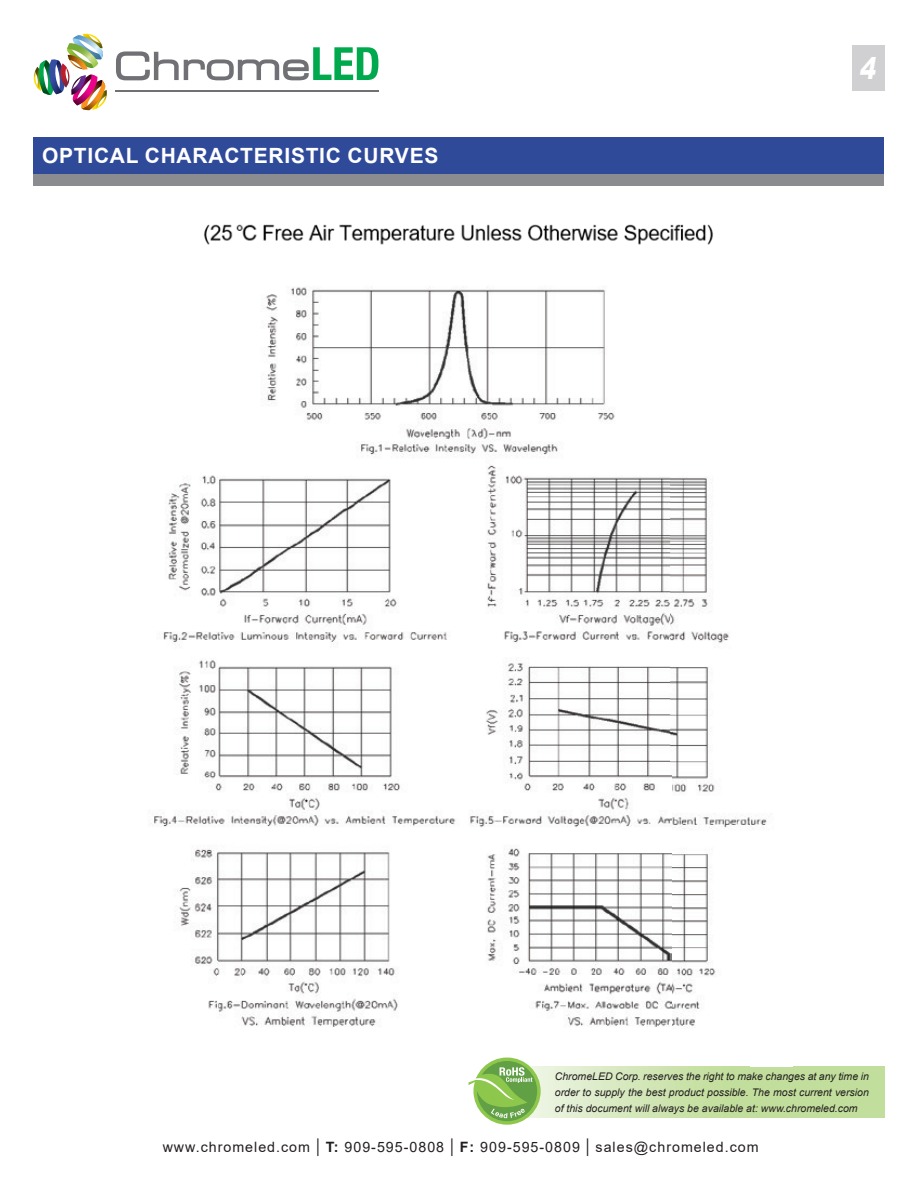
<style>
.page{position:relative;width:918px;height:1188px;background:#fff}
.page>*{position:absolute;margin:0;border:0;box-sizing:border-box;transform-origin:0 0}
.t1{font:italic 900 30px "Arial";color:#fff;scale:.8 1}
.t2{font:700 21px "Arial";letter-spacing:.035em;color:#fff}
.t3{font:14.25px "Arial";letter-spacing:.07em;color:#231f20}
.t4{font:italic 10.5px/15.8px "Arial";color:#231f20;text-align:justify}
.s1{font-size:18.6px}
.s2{font-weight:700}
</style>
<div class="page">
<img style="left:34px;top:34px;width:73px;height:76px">
<hr style="left:115px;top:90px;width:263px;height:2px;background:#717074">
<svg style="left:116px;top:47px;width:262px;height:33px"></svg>
<svg style="left:473px;top:1058px;width:68px;height:67px"></svg>
<div style="left:477px;top:1061px;width:60px;height:60px;background:#61a045;border-radius:50%"></div>
<svg style="left:469px;top:1067px;width:64px;height:51px"></svg>
<div style="left:852px;top:45px;width:32px;height:46px;background:#d0d0d3"></div>
<div style="left:34px;top:137px;width:850px;height:37px;background:#304a9a"></div>
<div style="left:34px;top:174px;width:850px;height:11px;background:#8a8c8f"></div>
<img style="left:204px;top:224px;width:509px;height:21px">
<img style="left:149px;top:287px;width:618px;height:741px">
<svg style="left:843px;top:1066px;width:22px;height:35px"></svg>
<h2 class="t2" style="left:42px;top:141px;width:398px">OPTICAL CHARACTERISTIC CURVES</h2>
<h1 class="t1" style="left:859px;top:46px;width:31px">4</h1>
<p class="t4" style="left:555px;top:1069px;width:316px">ChromeLED Corp. reserves the right to make changes at any time in order to supply the best product possible. The most current version of this document will always be available at: www.chromeled.com</p>
<h3 class="t3" style="left:163px;top:1137px;width:597px">www.chromeled.com <span class="s1">|</span> <span class="s2">T:</span> 909-595-0808 <span class="s1">|</span> <span class="s2">F:</span> 909-595-0809 <span class="s1">|</span> sales@chromeled.com</h3>
</div>
